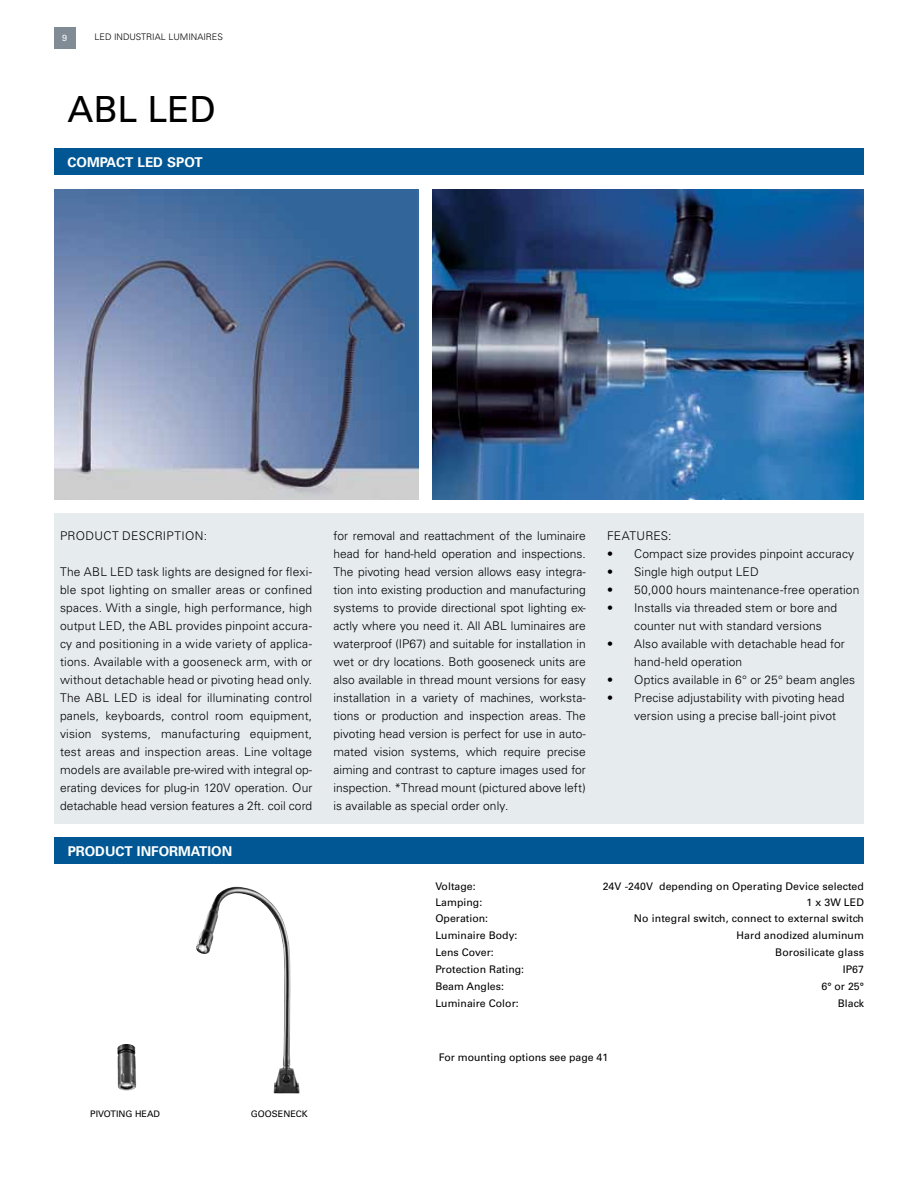
<style>
.page{position:relative;width:918px;height:1188px;background:#fff}
.page>*{position:absolute;margin:0;border:0;box-sizing:border-box;transform-origin:0 0}
.t1{font:36px "Univers";color:#000}
.t2{font:700 13.5px "Univers";color:#fff}
.t3{font:300 12px/18px "Univers LT Std";letter-spacing:.01em;color:#000}
.t4{font:300 12px/18px "Univers";color:#000;text-align:justify}
.t5{font:10.5px "Univers";letter-spacing:.01em;color:#000}
.t6{font:300 9px "Univers LT Std";color:#000}
.t7{font:9px "Univers";color:#000}
.t8{font:9px "Univers";color:#fff}
.s1{font-family:"Univers LT Std"}
.s2{font-family:"Univers"}
</style>
<div class="page">
<div style="left:54px;top:513px;width:810px;height:311px;background:#e6ebee"></div>
<div style="left:54px;top:27px;width:22px;height:22px;background:#818b96"></div>
<div style="left:54px;top:148px;width:810px;height:28px;background:#005793"></div>
<div style="left:54px;top:837px;width:810px;height:27px;background:#005793"></div>
<img style="left:432px;top:189px;width:432px;height:311px">
<img style="left:54px;top:189px;width:365px;height:311px">
<img style="left:196px;top:887px;width:104px;height:207px">
<img style="left:117px;top:1044px;width:19px;height:47px">
<p class="t8" style="left:62px;top:33px;width:7px">9</p>
<p class="t6" style="left:94px;top:32px;width:130px">LED INDUSTRIAL LUMINAIRES</p>
<h1 class="t1" style="left:68px;top:87px;width:150px">ABL LED</h1>
<p class="t2" style="left:68px;top:155px;width:137px">COMPACT LED SPOT</p>
<p class="t3" style="left:60px;top:527px;width:149px">PRODUCT DESCRIPTION:</p>
<p class="t3" style="left:60px;top:563px;width:254px;text-align:justify">The ABL LED task lights are designed for flexi&shy;ble spot lighting on smaller areas or confined spaces. With a single, high performance, high output LED, the ABL provides pinpoint accura&shy;cy and positioning in a wide variety of applica&shy;tions. Available with a gooseneck arm, with or without detachable head or pivoting head only.<br>The ABL LED is ideal for illuminating control panels, keyboards, control room equipment, vision systems, manufacturing equipment, test areas and inspection areas. Line voltage</p>
<p class="t4" style="left:60px;top:761px;width:254px"><span class="s1">models are available</span> pre-wired with integral op&shy;erating devices for plug-in 120V operation. Our detachable head version features a 2ft. coil cord</p>
<p class="t2" style="left:68px;top:843px;width:166px">PRODUCT INFORMATION</p>
<p class="t7" style="left:90px;top:1109px;width:71px">PIVOTING HEAD</p>
<p class="t7" style="left:251px;top:1108px;width:59px">GOOSENECK</p>
<p class="t4" style="left:334px;top:527px;width:254px">for removal and reattachment of the luminaire head for hand-held operation and inspections.<br>The pivoting head version allows easy integra&shy;tion into existing production and manufacturing systems to provide directional spot lighting ex&shy;actly where you need it. All ABL luminaires are waterproof (IP67) and suitable for installation in wet or dry locations. Both gooseneck units are also available in thread mount versions for easy installation in a variety of machines, worksta&shy;tions or production and inspection areas. The pivoting head version is perfect for use in auto&shy;mated vision systems, which require precise aiming and contrast to capture images used for</p>
<p class="t3" style="left:334px;top:779px;width:254px"><span class="s2">inspection.</span> *Thread mount (pictured above left) is available as special order only.</p>
<p class="t3" style="left:607px;top:527px;width:66px">FEATURES:</p>
<p class="t3" style="left:607px;top:545px;width:249px">• Compact size provides pinpoint accuracy</p>
<p class="t3" style="left:607px;top:563px;width:153px">• Single high output LED</p>
<p class="t3" style="left:607px;top:581px;width:254px">• 50,000 hours maintenance-free operation</p>
<p class="t3" style="left:634px;top:599px;width:205px;text-indent:-27px">• Installs via threaded stem or bore and counter nut with standard versions</p>
<p class="t3" style="left:634px;top:635px;width:212px;text-indent:-27px">• Also available with detachable head for hand-held operation</p>
<p class="t3" style="left:607px;top:671px;width:250px">• Optics available in 6° or 25° beam angles</p>
<p class="t3" style="left:634px;top:689px;width:212px;text-indent:-27px">• Precise adjustability with pivoting head version using a precise ball-joint pivot</p>
<p class="t5" style="left:435px;top:880px;width:42px">Voltage:</p>
<p class="t5" style="left:603px;top:880px;width:263px">24V -240V depending on Operating Device selected</p>
<p class="t5" style="left:435px;top:896px;width:48px">Lamping:</p>
<p class="t5" style="left:807px;top:896px;width:59px">1 x 3W LED</p>
<p class="t5" style="left:435px;top:912px;width:54px">Operation:</p>
<p class="t5" style="left:634px;top:912px;width:232px">No integral switch, connect to external switch</p>
<p class="t5" style="left:435px;top:929px;width:84px">Luminaire Body:</p>
<p class="t5" style="left:737px;top:929px;width:129px">Hard anodized aluminum</p>
<p class="t5" style="left:435px;top:946px;width:60px">Lens Cover:</p>
<p class="t5" style="left:775px;top:946px;width:90px">Borosilicate glass</p>
<p class="t5" style="left:435px;top:963px;width:90px">Protection Rating:</p>
<p class="t5" style="left:843px;top:963px;width:23px">IP67</p>
<p class="t5" style="left:435px;top:980px;width:70px">Beam Angles:</p>
<p class="t5" style="left:821px;top:980px;width:44px">6° or 25°</p>
<p class="t5" style="left:435px;top:997px;width:85px">Luminaire Color:</p>
<p class="t5" style="left:838px;top:997px;width:28px">Black</p>
<p class="t5" style="left:439px;top:1051px;width:171px">For mounting options see page 41</p>
</div>
